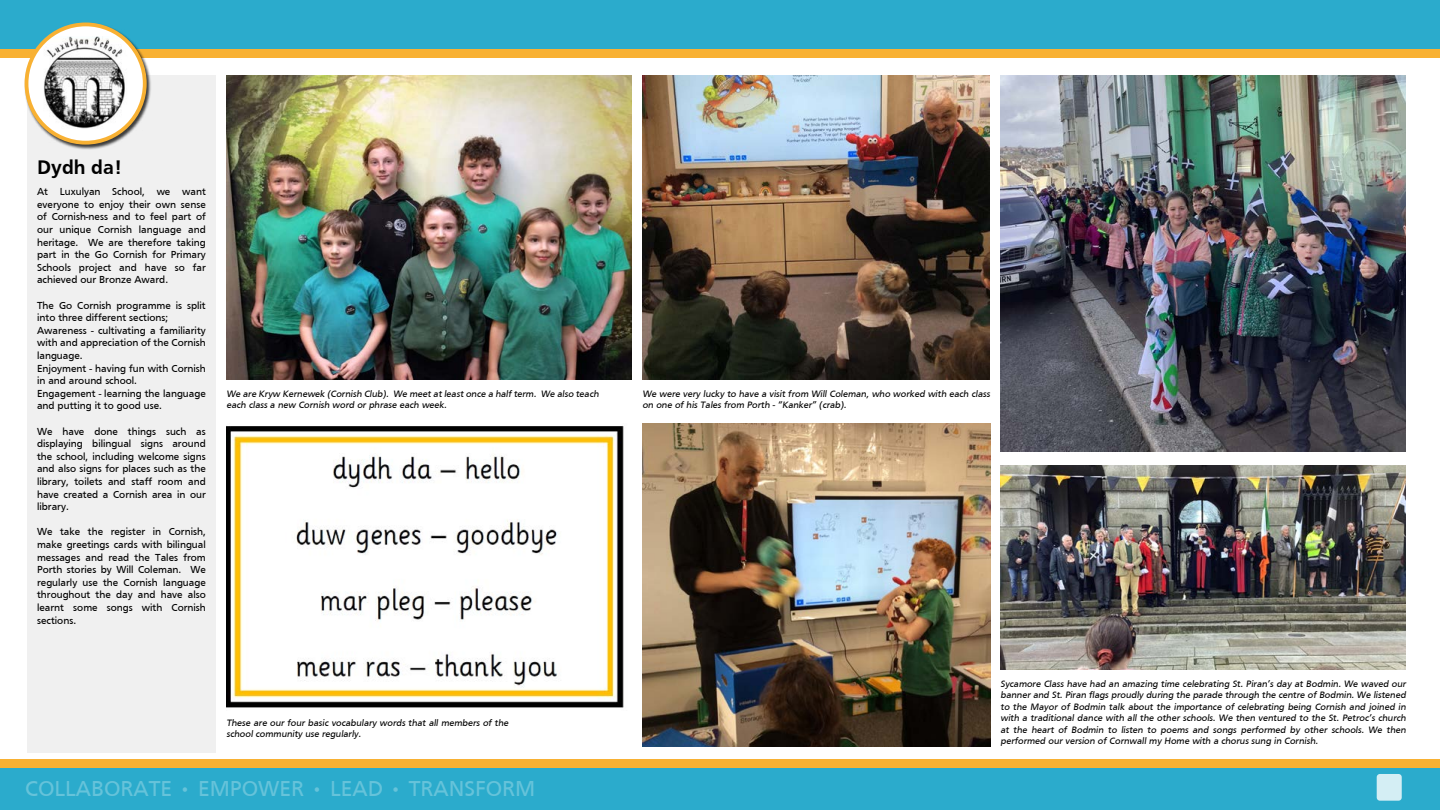
<style>
.page{position:relative;width:1440px;height:810px;background:#fff}
.page>*{position:absolute;margin:0;border:0;box-sizing:border-box;transform-origin:0 0}
.t1{font:22.27px "Frutiger";color:#66c3da}
.t2{font:700 20.25px "Frutiger";color:#000}
.t3{font:10.5px/12.6px "Frutiger";color:#000;text-align:justify}
.t4{font:9.6px/11.5px "Frutiger";color:#000}
</style>
<div class="page">
<div style="left:27px;top:75px;width:189px;height:677px;background:#f0f0f0"></div>
<div style="left:0;top:767px;width:1440px;height:43px;background:#2babcc"></div>
<div style="left:0;top:0;width:1440px;height:50px;background:#2babcc"></div>
<div style="left:0;top:759px;width:1440px;height:8px;background:#f8b133"></div>
<div style="left:0;top:50px;width:1440px;height:8px;background:#f8b133"></div>
<div style="left:1377px;top:774px;width:25px;height:27px;background:#d4eef4;border-radius:3px"></div>
<div style="left:24px;top:22px;width:128px;height:128px;background:#000;opacity:.75"></div>
<svg style="left:27px;top:24px;width:118px;height:119px;fill:#fff"></svg>
<img style="left:43px;top:36px;width:84px;height:93px">
<svg style="left:41px;top:30px;width:89px;height:6px"></svg>
<div style="left:25px;top:22px;width:122px;height:123px;border:4px solid #f8b133;border-radius:50%"></div>
<img style="left:226px;top:75px;width:406px;height:305px">
<img style="left:642px;top:75px;width:348px;height:305px">
<img style="left:1000px;top:465px;width:406px;height:205px">
<img style="left:226px;top:425px;width:398px;height:283px">
<img style="left:1000px;top:75px;width:406px;height:376px">
<img style="left:642px;top:423px;width:348px;height:324px">
<h2 class="t2" style="left:37px;top:155px;width:86px">Dydh da!</h2>
<p class="t3" style="left:37px;top:185px;width:170px">At Luxulyan School, we want everyone to enjoy their own sense of Cornish-ness and to feel part of our unique Cornish language and heritage. We are therefore taking part in the Go Cornish for Primary Schools project and have so far achieved our Bronze Award.</p>
<p class="t3" style="left:37px;top:299px;width:170px;text-align:left">The Go Cornish programme is split into three different sections;<br>Awareness - cultivating a familiarity with and appreciation of the Cornish language.<br>Enjoyment - having fun with Cornish in and around school.<br>Engagement - learning the language and putting it to good use.</p>
<p class="t3" style="left:37px;top:425px;width:170px">We have done things such as displaying bilingual signs around the school, including welcome signs and also signs for places such as the library, toilets and staff room and have created a Cornish area in our library.</p>
<p class="t3" style="left:37px;top:525px;width:170px">We take the register in Cornish, make greetings cards with bilingual messages and read the Tales from Porth stories by Will Coleman. We regularly use the Cornish language throughout the day and have also learnt some songs with Cornish sections.</p>
<p class="t4" style="left:226px;top:387px;width:375px">We are Kryw Kernewek (Cornish Club). We meet at least once a half term. We also teach each class a new Cornish word or phrase each week.</p>
<p class="t4" style="left:642px;top:387px;width:351px">We were very lucky to have a visit from Will Coleman, who worked with each class on one of his Tales from Porth - “Kanker” (crab).</p>
<p class="t4" style="left:226px;top:717px;width:285px">These are our four basic vocabulary words that all members of the school community use regularly.</p>
<h1 class="t1" style="left:25px;top:776px;width:512px">COLLABORATE • EMPOWER • LEAD • TRANSFORM</h1>
<p class="t4" style="left:1000px;top:678px;width:409px;text-align:justify">Sycamore Class have had an amazing time celebrating St. Piran’s day at Bodmin. We waved our banner and St. Piran flags proudly during the parade through the centre of Bodmin. We listened to the Mayor of Bodmin talk about the importance of celebrating being Cornish and joined in with a traditional dance with all the other schools. We then ventured to the St. Petroc’s church at the heart of Bodmin to listen to poems and songs performed by other schools. We then performed our version of Cornwall my Home with a chorus sung in Cornish.</p>
</div>
